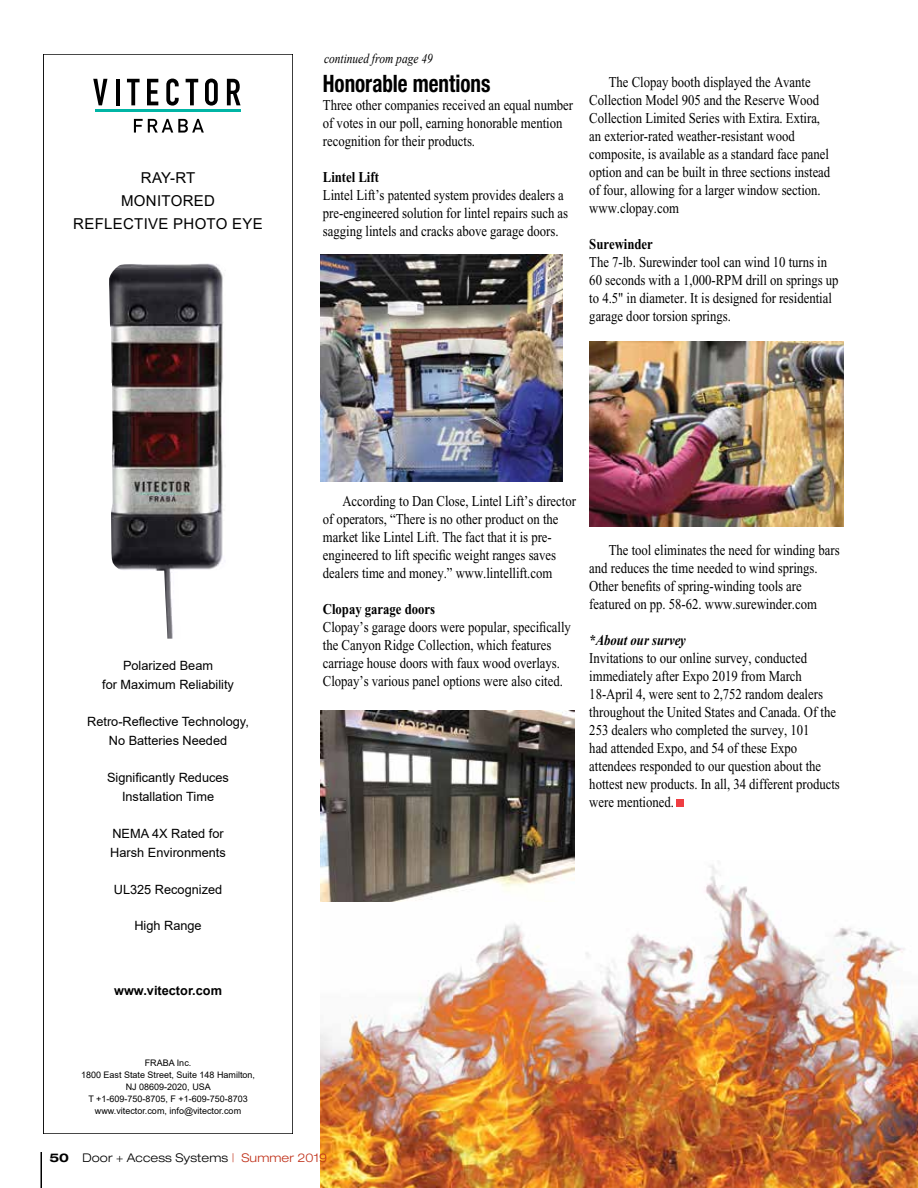
<style>
.page{position:relative;width:918px;height:1188px;background:#fff}
.page>*{position:absolute;margin:0;border:0;box-sizing:border-box;transform-origin:0 0}
.t1{font:700 condensed 24px "Helvetica Neue";color:#000;scale:.88 1}
.t2{font:15px/18px "Times New Roman";color:#000;scale:.85 1}
.t3{font:700 15px "Times New Roman";color:#000;scale:.85 1}
.t4{font:15px/23.2px "Arial";letter-spacing:.02em;color:#000;text-align:center}
.t5{font:italic 700 15px "Times New Roman";color:#000;scale:.85 1}
.t6{font:italic 13.5px "Times New Roman";color:#000;scale:.85 1}
.t7{font:12.75px/19.5px "Arial";color:#000;text-align:center}
.t8{font:700 12.75px "Arial";color:#000}
.t9{font:300 expanded 12px "Helvetica Neue";letter-spacing:.01em;color:#000}
.t10{font:9px/12px "Arial";color:#000;text-align:center}
.s1{font-weight:700}
.s2{color:#c0311a}
</style>
<div class="page">
<svg style="left:93px;top:79px;width:14px;height:26px"></svg>
<hr style="left:116px;top:79px;width:3px;height:26px;background:#000">
<svg style="left:127px;top:79px;width:13px;height:26px"></svg>
<svg style="left:147px;top:79px;width:11px;height:26px"></svg>
<svg style="left:166px;top:79px;width:13px;height:27px"></svg>
<svg style="left:186px;top:79px;width:12px;height:26px"></svg>
<svg style="left:205px;top:79px;width:13px;height:27px"></svg>
<svg style="left:227px;top:79px;width:14px;height:26px"></svg>
<hr style="left:95px;top:109px;width:146px;height:2px;background:#00b5a5">
<svg style="left:134px;top:119px;width:70px;height:14px"></svg>
<img style="left:109px;top:263px;width:115px;height:376px">
<img style="left:320px;top:861px;width:598px;height:327px">
<div style="left:677px;top:800px;width:7px;height:7px;background:#ef3d42"></div>
<img style="left:320px;top:255px;width:242px;height:227px">
<img style="left:320px;top:711px;width:254px;height:190px">
<img style="left:589px;top:341px;width:254px;height:186px">
<hr style="left:40px;top:1152px;width:2px;height:36px;background:#000">
<p class="t4" style="left:73px;top:166px;width:191px">RAY-RT<br>MONITORED<br>REFLECTIVE PHOTO EYE</p>
<p class="t6" style="left:324px;top:50px;width:130px">continued from page 49</p>
<h1 class="t1" style="left:323px;top:69px;width:192px">Honorable mentions</h1>
<p class="t2" style="left:323px;top:96px;width:296px">Three other companies received an equal number of votes in our poll, earning honorable mention recognition for their products.</p>
<p class="t3" style="left:323px;top:169px;width:67px">Lintel Lift</p>
<p class="t2" style="left:323px;top:186px;width:290px">Lintel Lift’s patented system provides dealers a pre-engineered solution for lintel repairs such as sagging lintels and cracks above garage doors.</p>
<p class="t2" style="left:589px;top:73px;width:285px;text-indent:19px">The Clopay booth displayed the Avante Collection Model 905 and the Reserve Wood Collection Limited Series with Extira. Extira, an exterior-rated weather-resistant wood composite, is available as a standard face panel option and can be built in three sections instead of four, allowing for a larger window section. www.clopay.com</p>
<p class="t3" style="left:589px;top:235px;width:76px">Surewinder</p>
<p class="t2" style="left:589px;top:253px;width:295px">The 7-lb. Surewinder tool can wind 10 turns in 60 seconds with a 1,000-RPM drill on springs up to 4.5" in diameter. It is designed for residential garage door torsion springs.</p>
<p class="t7" style="left:102px;top:656px;width:133px">Polarized Beam<br>for Maximum Reliability</p>
<p class="t7" style="left:87px;top:712px;width:163px">Retro-Reflective Technology,<br>No Batteries Needed</p>
<p class="t7" style="left:107px;top:768px;width:123px">Significantly Reduces<br>Installation Time</p>
<p class="t7" style="left:110px;top:824px;width:117px;text-align:left">NEMA 4X Rated for<br>Harsh Environments</p>
<p class="t7" style="left:114px;top:880px;width:110px">UL325 Recognized</p>
<p class="t7" style="left:134px;top:916px;width:69px">High Range</p>
<p class="t8" style="left:114px;top:981px;width:109px">www.vitector.com</p>
<p class="t2" style="left:323px;top:492px;width:299px;text-indent:19px">According to Dan Close, Lintel Lift’s director of operators, “There is no other product on the market like Lintel Lift. The fact that it is pre&shy;engineered to lift specific weight ranges saves dealers time and money.” www.lintellift.com</p>
<p class="t3" style="left:323px;top:601px;width:133px">Clopay garage doors</p>
<p class="t2" style="left:323px;top:618px;width:293px">Clopay’s garage doors were popular, specifically the Canyon Ridge Collection, which features carriage house doors with faux wood overlays.<br>Clopay’s various panel options were also cited.</p>
<p class="t2" style="left:589px;top:541px;width:296px;text-indent:19px">The tool eliminates the need for winding bars and reduces the time needed to wind springs.<br>Other benefits of spring-winding tools are featured on pp. 58-62. www.surewinder.com</p>
<p class="t5" style="left:589px;top:632px;width:115px">*About our survey</p>
<p class="t2" style="left:589px;top:649px;width:296px">Invitations to our online survey, conducted immediately after Expo 2019 from March 18-April 4, were sent to 2,752 random dealers throughout the United States and Canada. Of the 253 dealers who completed the survey, 101<br>had attended Expo, and 54 of these Expo attendees responded to our question about the hottest new products. In all, 34 different products were mentioned.</p>
<p class="t10" style="left:81px;top:1057px;width:176px">FRABA Inc.<br>1800 East State Street, Suite 148 Hamilton,<br>NJ 08609-2020, USA<br>T +1-609-750-8705, F +1-609-750-8703 www.vitector.com, info@vitector.com</p>
<p class="t9" style="left:49px;top:1151px;width:279px"><span class="s1">50</span> Door + Access Systems <span class="s2">| Summer 2019</span></p>
</div>
